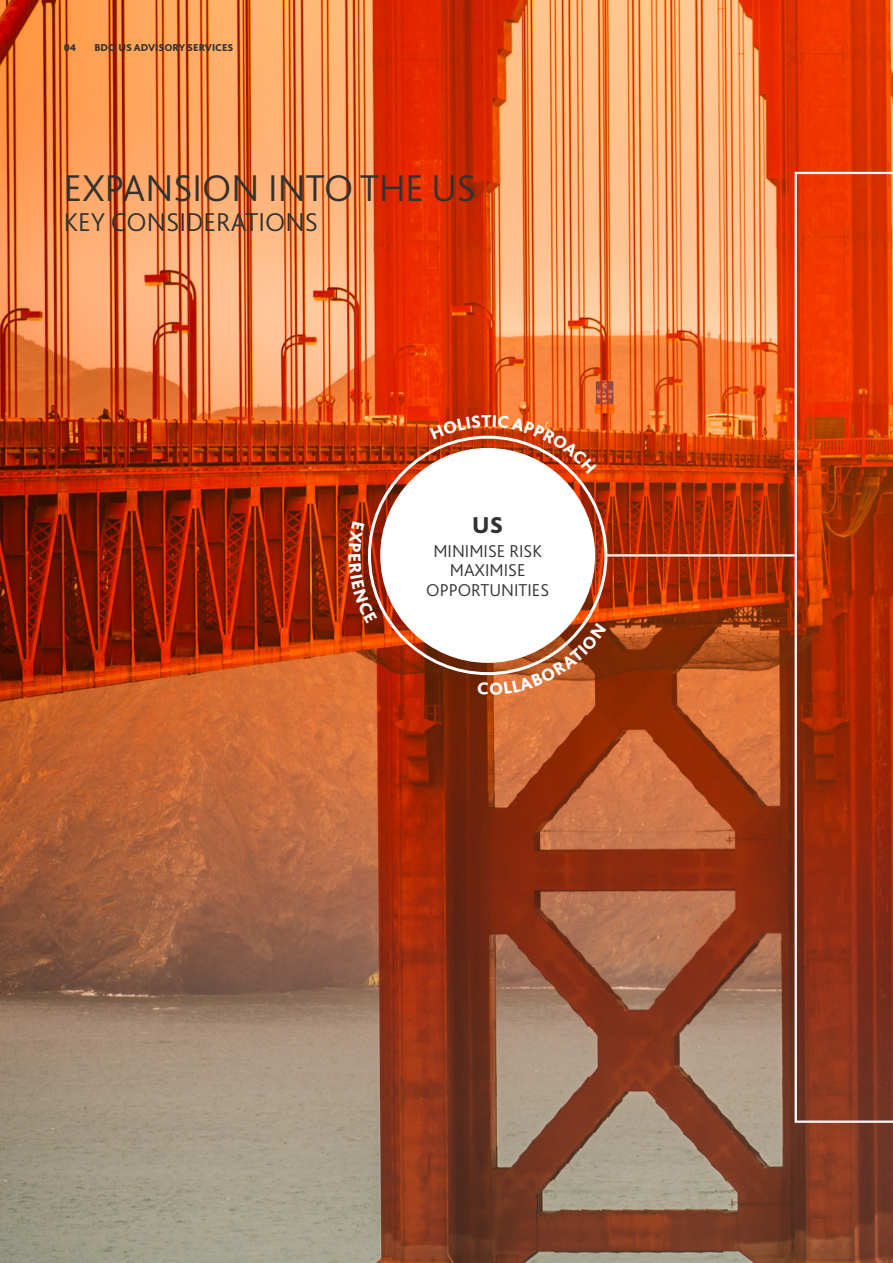
<style>
.page{position:relative;width:893px;height:1263px;background:#fff}
.page>*{position:absolute;margin:0;border:0;box-sizing:border-box;transform-origin:0 0}
.MAIN_HEADING{font:300 39px "Bliss Pro";color:#333231}
.MAIN_HEADING-2{font:300 27px "Bliss Pro";color:#333231}
.Body_text{font:800 24px "Bliss Pro";color:#333231}
.Body_text-2{font:300 18px/19.5px "Bliss Pro";color:#333231;text-align:center}
.t1{font:800 10.5px "Bliss Pro";color:#333231}
</style>
<div class="page">
<img style="left:0;top:0;width:893px;height:1263px">
<div style="left:380px;top:448px;width:215px;height:215px;background:#fff;border-radius:50%"></div>
<hr style="left:606px;top:554px;width:189px;height:2px;background:#fff">
<svg style="left:795px;top:172px;width:98px;height:951px;background:#b1350e"></svg>
<svg style="left:430px;top:415px;width:166px;height:59px"></svg>
<svg style="left:478px;top:623px;width:128px;height:72px"></svg>
<svg style="left:349px;top:521px;width:28px;height:102px;background:#9a3215"></svg>
<p class="t1" style="left:64px;top:40px;width:14px">04</p>
<p class="t1" style="left:94px;top:40px;width:141px">BDO US ADVISORY SERVICES</p>
<p class="MAIN_HEADING" style="left:64px;top:164px;width:414px">EXPANSION INTO THE US</p>
<p class="MAIN_HEADING-2" style="left:64px;top:206px;width:256px">KEY CONSIDERATIONS</p>
<p class="Body_text" style="left:472px;top:510px;width:32px">US</p>
<p class="Body_text-2" style="left:426px;top:541px;width:125px">MINIMISE RISK<br>MAXIMISE<br>OPPORTUNITIES</p>
</div>
